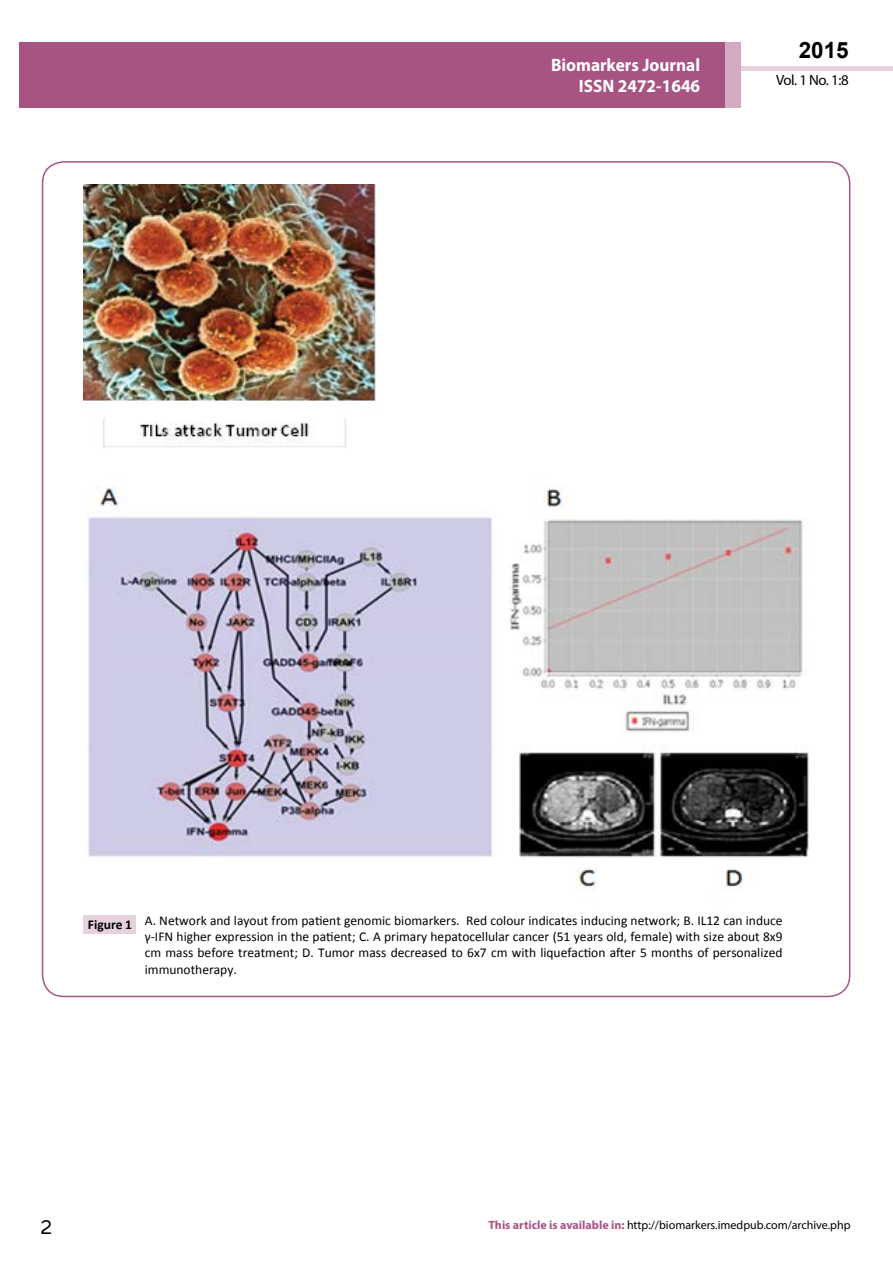
<style>
.page{position:relative;width:893px;height:1263px;background:#fff}
.page>*{position:absolute;margin:0;border:0;box-sizing:border-box;transform-origin:0 0}
.t1{font:25.5px "Tunga";color:#000}
.t2{font:700 22.5px "Arial";color:#000}
.t3{font:700 18px/21.6px "Myriad Pro";color:#fff;text-align:right;scale:.96 1}
.t4{font:14.85px "Myriad Pro";color:#000}
.t5{font:13.5px/16.2px "Calibri";color:#000;text-align:justify}
.t6{font:700 13.5px "Calibri";color:#000}
.t7{font:12px "Myriad Pro";color:#000}
.s1{font-weight:700;color:#a75483}
</style>
<div class="page">
<div style="left:724px;top:66px;width:169px;height:5px;background:#e6d1dd"></div>
<div style="left:19px;top:42px;width:706px;height:66px;background:#a75483"></div>
<div style="left:725px;top:42px;width:15px;height:66px;background:#d2aac1"></div>
<img style="left:84px;top:185px;width:292px;height:263px">
<img style="left:84px;top:486px;width:725px;height:404px">
<div style="left:84px;top:915px;width:52px;height:18px;background:#e6d1dd"></div>
<h3 class="t3" style="left:551px;top:53px;width:157px">Biomarkers Journal<br>ISSN 2472-1646</h3>
<h2 class="t2" style="left:799px;top:35px;width:52px">2015</h2>
<p class="t4" style="left:776px;top:71px;width:74px">Vol. 1 No. 1:8</p>
<p class="t6" style="left:88px;top:916px;width:46px">Figure 1</p>
<p class="t5" style="left:145px;top:912px;width:639px">A. Network and layout from patient genomic biomarkers. Red colour indicates inducing network; B. IL12 can induce γ-IFN higher expression in the patient; C. A primary hepatocellular cancer (51 years old, female) with size about 8x9 cm mass before treatment; D. Tumor mass decreased to 6x7 cm with liquefaction after 5 months of personalized immunotherapy.</p>
<h1 class="t1" style="left:41px;top:1210px;width:13px">2</h1>
<p class="t7" style="left:489px;top:1217px;width:364px"><span class="s1">This article is available in:</span> http://biomarkers.imedpub.com/archive.php</p>
</div>
